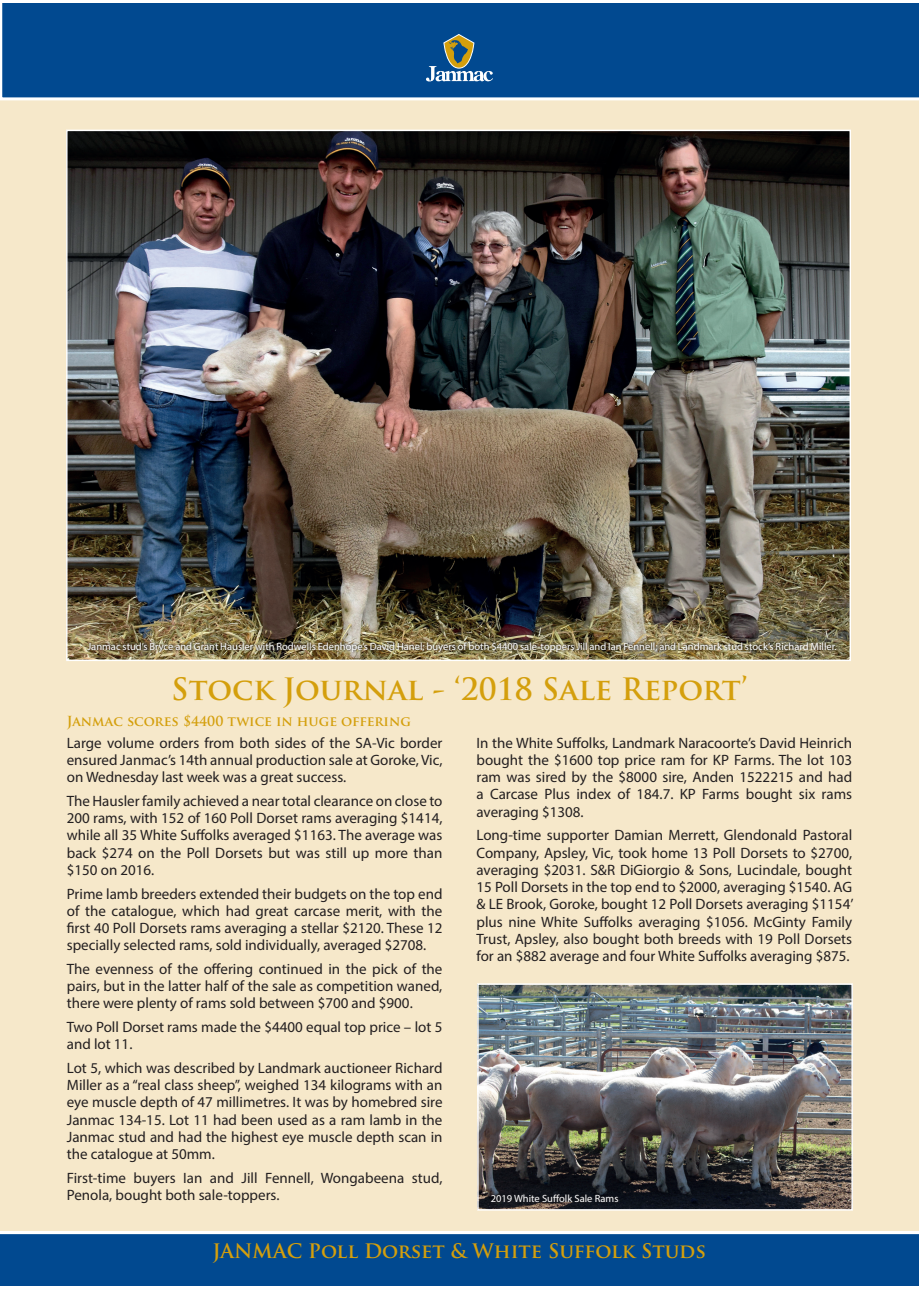
<style>
.page{position:relative;width:919px;height:1289px;background:#fff}
.page>*{position:absolute;margin:0;border:0;box-sizing:border-box;transform-origin:0 0}
.t1{font:700 30px "Trajan Pro";color:#d49f0c}
.t2{font:700 19.5px "Trajan Pro";color:#d49f0c}
.t3{font:15px/17.2px "Myriad Pro";color:#231f20;text-align:justify}
.t4{font:700 13.5px "Trajan Pro";color:#d49f0c}
.t5{font:10.5px "Myriad Pro";color:#fff}
</style>
<div class="page">
<div style="left:0;top:99px;width:918px;height:1131px;background:#f6e8ca"></div>
<img style="left:480px;top:986px;width:369px;height:221px">
<div style="left:477px;top:983px;width:375px;height:227px;border:2px solid #fff"></div>
<div style="left:0;top:3px;width:918px;height:97px;background:#014990"></div>
<div style="left:0;top:1234px;width:918px;height:52px;background:#014990"></div>
<div style="left:414px;top:31px;width:90px;height:54px;background:#014990"></div>
<svg style="left:426px;top:34px;width:67px;height:47px"></svg>
<img style="left:69px;top:133px;width:779px;height:525px">
<img style="left:87px;top:640px;width:752px;height:14px">
<div style="left:490px;top:1193px;width:130px;height:11px;background:#15161c"></div>
<p class="t5" style="left:87px;top:639px;width:750px">Janmac stud’s Bryce and Grant Hausler with Rodwells Edenhope’s David Hanel; buyers of both $4400 sale-toppers Jill and Ian Fennell; and Landmark stud stock’s Richard Miller.</p>
<h1 class="t1" style="left:171px;top:670px;width:578px">Stock Journal - ‘2018 Sale Report’</h1>
<p class="t4" style="left:67px;top:713px;width:345px">Janmac scores $4400 twice in huge offering</p>
<p class="t3" style="left:67px;top:733px;width:377px">Large volume orders from both sides of the SA-Vic border ensured Janmac’s 14th annual production sale at Goroke, Vic, on Wednesday last week was a great success.</p>
<p class="t3" style="left:67px;top:792px;width:377px">The Hausler family achieved a near total clearance on close to 200 rams, with 152 of 160 Poll Dorset rams averaging $1414, while all 35 White Suffolks averaged $1163. The average was back $274 on the Poll Dorsets but was still up more than $150 on 2016.</p>
<p class="t3" style="left:67px;top:884px;width:377px">Prime lamb breeders extended their budgets on the top end of the catalogue, which had great carcase merit, with the first 40 Poll Dorsets rams averaging a stellar $2120. These 12 specially selected rams, sold individually, averaged $2708.</p>
<p class="t3" style="left:67px;top:960px;width:377px">The evenness of the offering continued in the pick of the pairs, but in the latter half of the sale as competition waned, there were plenty of rams sold between $700 and $900.</p>
<p class="t3" style="left:67px;top:1018px;width:377px">Two Poll Dorset rams made the $4400 equal top price – lot 5 and lot 11.</p>
<p class="t3" style="left:67px;top:1059px;width:377px">Lot 5, which was described by Landmark auctioneer Richard Miller as a “real class sheep”, weighed 134 kilograms with an eye muscle depth of 47 millimetres. It was by homebred sire Janmac 134-15. Lot 11 had been used as a ram lamb in the Janmac stud and had the highest eye muscle depth scan in the catalogue at 50mm.</p>
<p class="t3" style="left:67px;top:1168px;width:377px">First-time buyers Ian and Jill Fennell, Wongabeena stud,<br>Penola, bought both sale-toppers.</p>
<p class="t3" style="left:476px;top:733px;width:377px">In the White Suffolks, Landmark Naracoorte’s David Heinrich bought the $1600 top price ram for KP Farms. The lot 103 ram was sired by the $8000 sire, Anden 1522215 and had a Carcase Plus index of 184.7. KP Farms bought six rams averaging $1308.</p>
<p class="t3" style="left:476px;top:826px;width:378px">Long-time supporter Damian Merrett, Glendonald Pastoral Company, Apsley, Vic, took home 13 Poll Dorsets to $2700, averaging $2031. S&amp;R DiGiorgio &amp; Sons, Lucindale, bought 15 Poll Dorsets in the top end to $2000, averaging $1540. AG &amp; LE Brook, Goroke, bought 12 Poll Dorsets averaging $1154’ plus nine White Suffolks averaging $1056. McGinty Family Trust, Apsley, also bought both breeds with 19 Poll Dorsets for an $882 average and four White Suffolks averaging $875.</p>
<p class="t5" style="left:490px;top:1192px;width:129px">2019 White Suffolk Sale Rams</p>
<h2 class="t2" style="left:212px;top:1238px;width:495px">JANMAC Poll Dorset &amp; White Suffolk Studs</h2>
</div>
